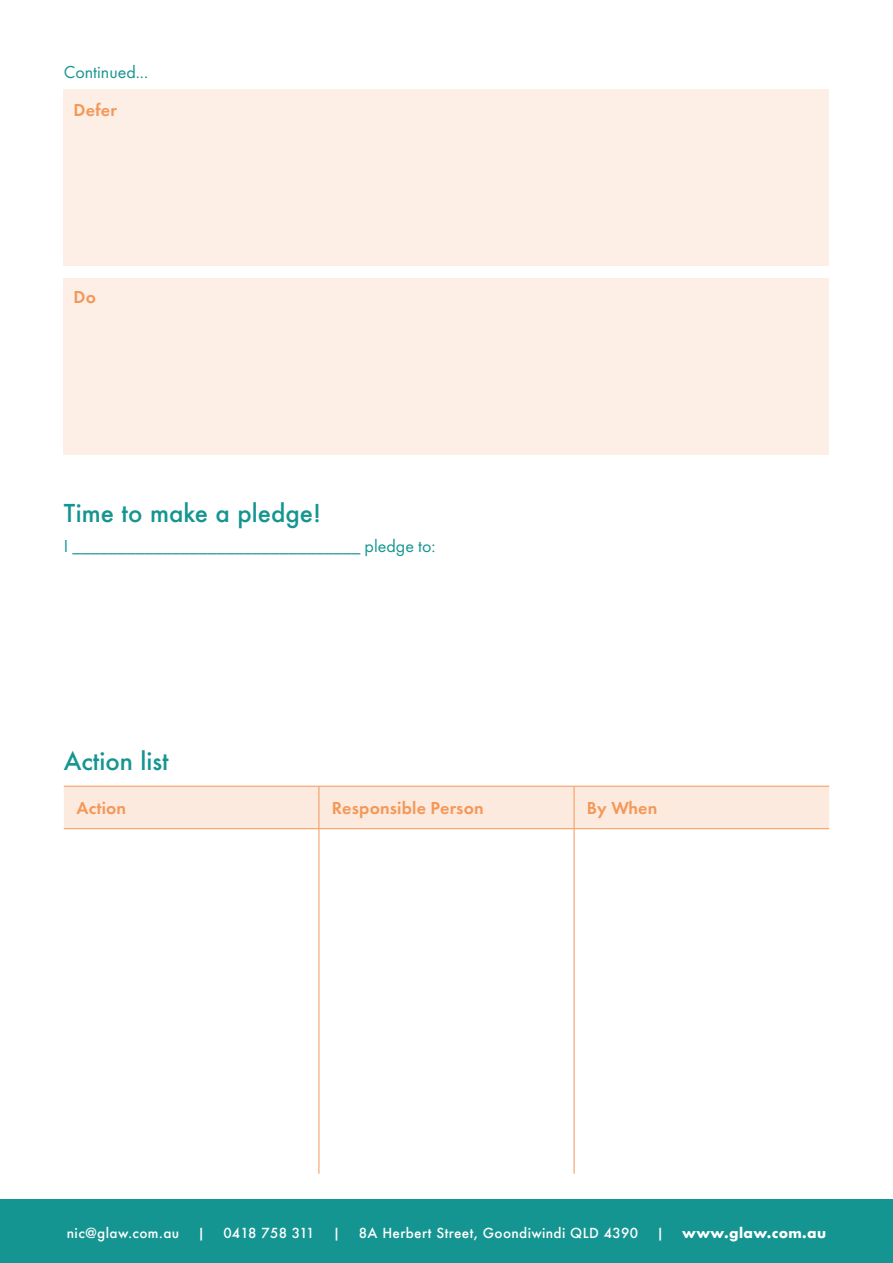
<style>
.page{position:relative;width:893px;height:1263px;background:#fff}
.page>*{position:absolute;margin:0;border:0;box-sizing:border-box;transform-origin:0 0}
.t1{font:500 24px "Futura";color:#159591}
.t2{font:18px "Futura PT";color:#159591}
.t3{font:600 18px "Futura PT";letter-spacing:.01em;color:#f39858}
.t4{font:500 13.5px "Futura";letter-spacing:.025em;color:#fff}
.t5{font:700 13.5px "Futura";letter-spacing:.025em;color:#fff}
.t6{font:500 13.5px "Futura";letter-spacing:.005em;color:#fff}
</style>
<div class="page">
<div style="left:0;top:1199px;width:893px;height:64px;background:#159591"></div>
<div style="left:64px;top:89px;width:765px;height:177px;background:#fdefe6"></div>
<div style="left:64px;top:278px;width:765px;height:177px;background:#fdefe6"></div>
<div style="left:64px;top:787px;width:765px;height:41px;background:#fdeade"></div>
<hr style="left:64px;top:786px;width:255px;height:1px;background:#f39858">
<hr style="left:319px;top:786px;width:255px;height:1px;background:#f39858">
<hr style="left:319px;top:786px;width:1px;height:42px;background:#f39858">
<hr style="left:574px;top:786px;width:255px;height:1px;background:#f39858">
<hr style="left:574px;top:786px;width:1px;height:42px;background:#f39858">
<hr style="left:64px;top:828px;width:255px;height:1px;background:#f39858">
<hr style="left:319px;top:828px;width:255px;height:1px;background:#f39858">
<hr style="left:319px;top:829px;width:1px;height:345px;background:#f39858">
<hr style="left:574px;top:828px;width:255px;height:1px;background:#f39858">
<hr style="left:574px;top:829px;width:1px;height:345px;background:#f39858">
<p class="t2" style="left:64px;top:61px;width:86px">Continued...</p>
<p class="t3" style="left:74px;top:99px;width:45px">Defer</p>
<p class="t3" style="left:74px;top:286px;width:24px">Do</p>
<p class="t1" style="left:64px;top:496px;width:259px">Time to make a pledge!</p>
<p class="t2" style="left:64px;top:535px;width:373px">I ________________________________ pledge to:</p>
<p class="t1" style="left:64px;top:745px;width:106px">Action list</p>
<p class="t3" style="left:77px;top:797px;width:51px">Action</p>
<p class="t3" style="left:332px;top:797px;width:154px">Responsible Person</p>
<p class="t3" style="left:587px;top:797px;width:72px">By When</p>
<p class="t4" style="left:67px;top:1224px;width:114px">nic@glaw.com.au</p>
<p class="t4" style="left:197px;top:1224px;width:9px">|</p>
<p class="t6" style="left:223px;top:1224px;width:92px">0418 758 311</p>
<p class="t4" style="left:333px;top:1224px;width:9px">|</p>
<p class="t4" style="left:359px;top:1224px;width:281px">8A Herbert Street, Goondiwindi QLD 4390</p>
<p class="t4" style="left:656px;top:1224px;width:9px">|</p>
<p class="t5" style="left:682px;top:1223px;width:145px">www.glaw.com.au</p>
</div>
